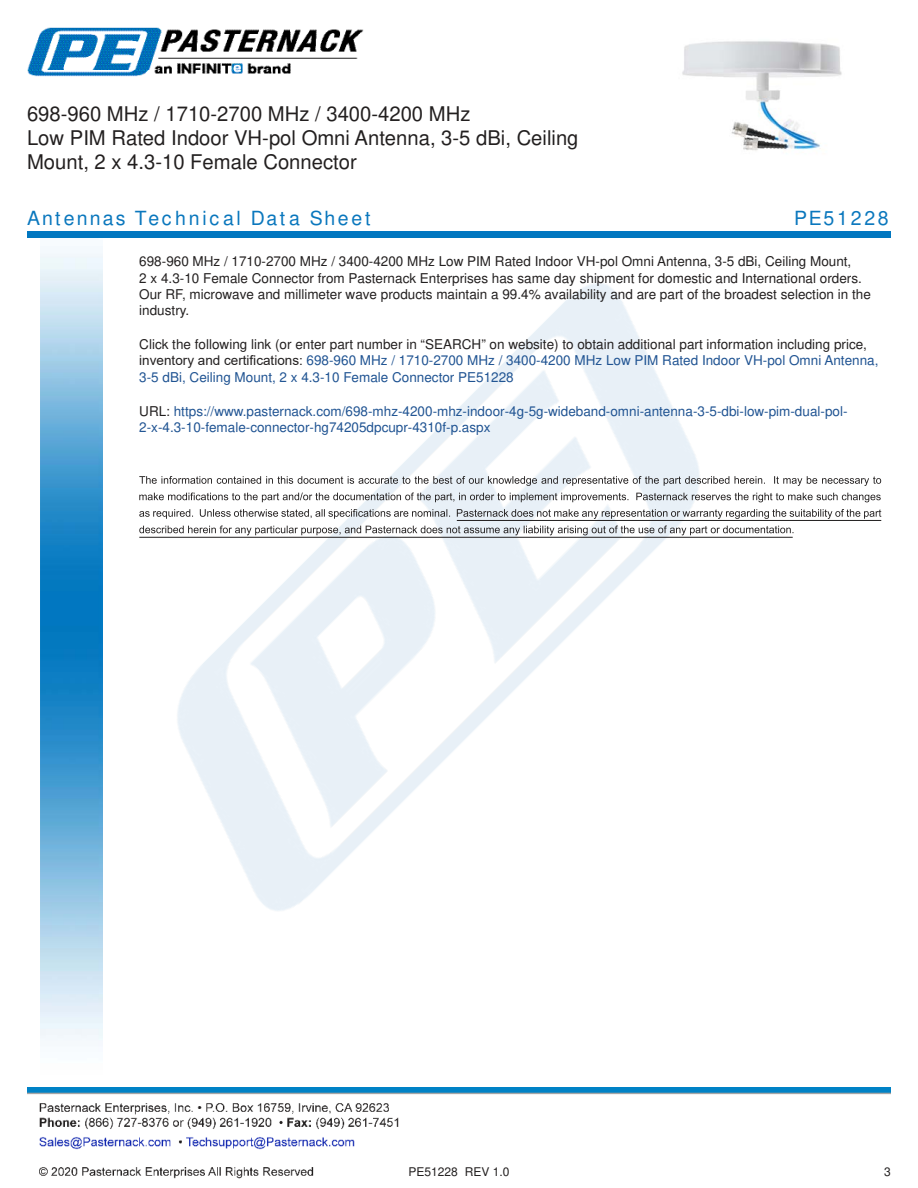
<style>
.page{position:relative;width:918px;height:1188px;background:#fff}
.page>*{position:absolute;margin:0;border:0;box-sizing:border-box;transform-origin:0 0}
.t1{font:20.25px/24.3px "Arial";color:#221f1f}
.t2{font:900 19.5px "Arial";letter-spacing:.14em;color:#0a77bd}
.t3{font:13.5px/16.2px "Arial";color:#221f1f}
.t4{font:13.5px/16.2px "Arial";color:#1f5392}
.t5{font:12px "Arial";color:#221f1f}
.s1{color:#1f5392}
.s2{color:#221f1f}
</style>
<div class="page">
<img style="left:102px;top:246px;width:702px;height:724px">
<img style="left:40px;top:237px;width:62px;height:804px">
<img style="left:39px;top:1103px;width:360px;height:76px">
<img style="left:27px;top:1088px;width:864px;height:7px">
<div style="left:27px;top:231px;width:864px;height:6px;background:#0177c0"></div>
<img style="left:27px;top:27px;width:337px;height:50px">
<svg style="left:139px;top:476px;width:742px;height:10px"></svg>
<svg style="left:139px;top:493px;width:742px;height:9px"></svg>
<svg style="left:139px;top:509px;width:742px;height:10px"></svg>
<svg style="left:139px;top:526px;width:655px;height:9px"></svg>
<hr style="left:457px;top:520px;width:424px;height:1px;background:#221f1f">
<hr style="left:139px;top:537px;width:654px;height:1px;background:#221f1f">
<img style="left:682px;top:41px;width:160px;height:110px">
<h1 class="t1" style="left:27px;top:103px;width:553px">698-960 MHz / 1710-2700 MHz / 3400-4200 MHz<br>Low PIM Rated Indoor VH-pol Omni Antenna, 3-5 dBi, Ceiling<br>Mount, 2 x 4.3-10 Female Connector</h1>
<h2 class="t2" style="left:27px;top:207px;width:345px">Antennas Technical Data Sheet</h2>
<h2 class="t2" style="left:794px;top:207px;width:96px">PE51228</h2>
<p class="t3" style="left:139px;top:255px;width:733px">698-960 MHz / 1710-2700 MHz / 3400-4200 MHz Low PIM Rated Indoor VH-pol Omni Antenna, 3-5 dBi, Ceiling Mount,<br>2 x 4.3-10 Female Connector from Pasternack Enterprises has same day shipment for domestic and International orders.<br>Our RF, microwave and millimeter wave products maintain a 99.4% availability and are part of the broadest selection in the industry.</p>
<p class="t3" style="left:139px;top:338px;width:741px">Click the following link (or enter part number in “SEARCH” on website) to obtain additional part information including price, inventory and certi昀椀cations: <span class="s1">698-960 MHz / 1710-2700 MHz / 3400-4200 MHz Low PIM Rated Indoor VH-pol Omni Antenna,<br>3-5 dBi, Ceiling Mount, 2 x 4.3-10 Female Connector PE51228</span></p>
<p class="t4" style="left:139px;top:404px;width:710px"><span class="s2">URL:</span> https://www.pasternack.com/698-mhz-4200-mhz-indoor-4g-5g-wideband-omni-antenna-3-5-dbi-low-pim-dual-pol-<br>2-x-4.3-10-female-connector-hg74205dpcupr-4310f-p.aspx</p>
<p class="t5" style="left:409px;top:1167px;width:102px">PE51228 REV 1.0</p>
<p class="t5" style="left:884px;top:1167px;width:8px">3</p>
</div>
